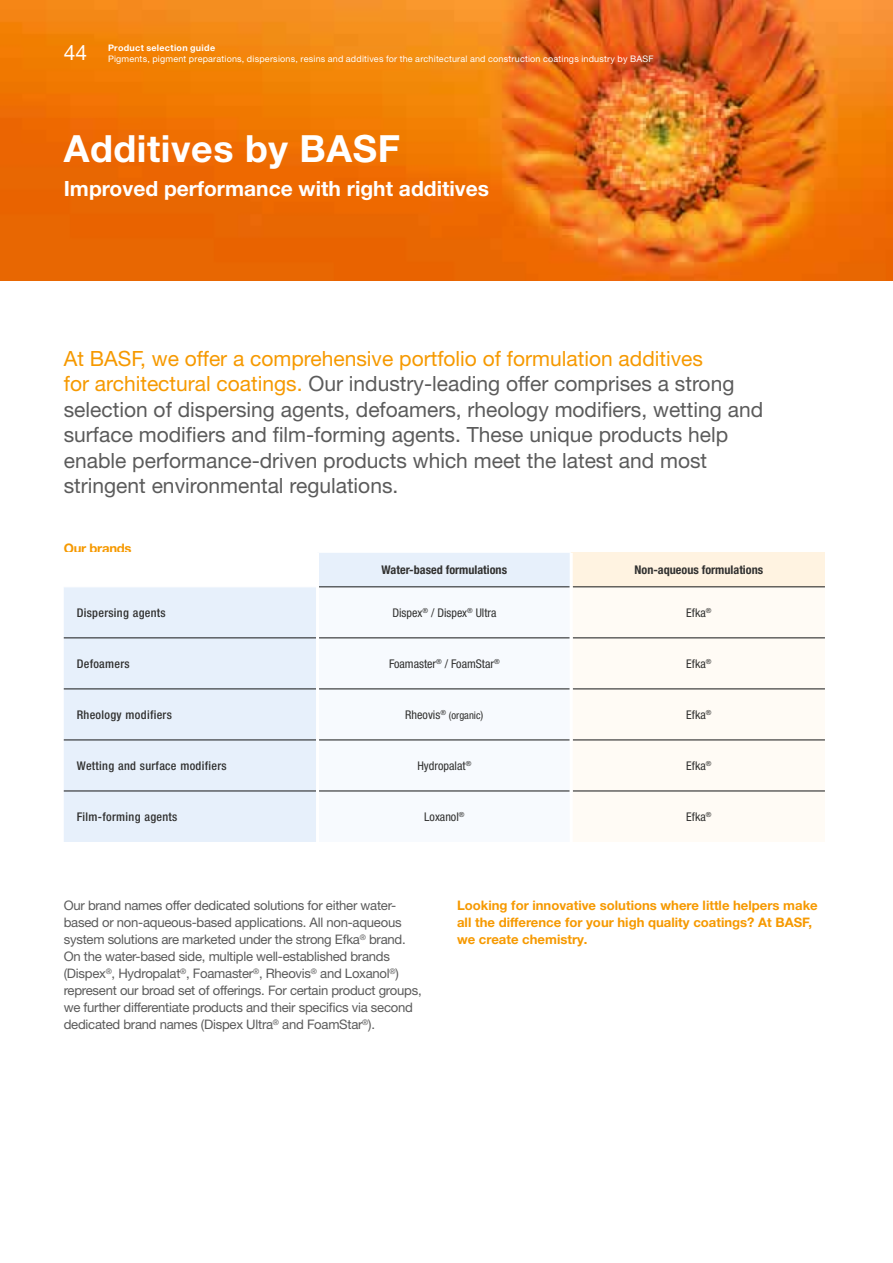
<style>
.page{position:relative;width:893px;height:1263px;background:#fff}
.page>*{position:absolute;margin:0;border:0;box-sizing:border-box;transform-origin:0 0}
.t1{font:700 37.5px "Helvetica Neue LT Pro";letter-spacing:.015em;color:#fff}
.t2{font:21px/25.5px "Helvetica Neue LT Pro";color:#5b5b5b}
.t3{font:700 21px "Helvetica Neue LT Pro";color:#fff}
.t4{font:21px "Helvetica Neue LT Pro";color:#fff}
.t5{font:13.2px/17px "Helvetica Neue LT Pro";letter-spacing:-.02em;color:#5b5b5b}
.t6{font:700 13.2px/17px "Helvetica Neue LT Pro";color:#f69901}
.t7{font:700 13.2px "Helvetica Neue LT Pro";letter-spacing:-.02em;color:#f69901}
.t8{font:500 condensed 12px "Helvetica Neue LT Pro";letter-spacing:.025em;color:#313130}
.t9{font:condensed 12px "Helvetica Neue LT Pro";color:#313130}
.t10{font:700 condensed 12px "Helvetica Neue LT Pro";color:#313130}
.t11{font:condensed 10.5px "Helvetica Neue LT Pro";color:#313130}
.t12{font:9px "Helvetica Neue LT Pro";letter-spacing:.02em;color:#fff}
.t13{font:700 9px "Helvetica Neue LT Pro";letter-spacing:.03em;color:#fff}
.s1{color:#f69901}
.s2{font-size:12px}
.s3{font-size:11.55px}
</style>
<div class="page">
<img style="left:0;top:0;width:893px;height:281px">
<svg style="left:64px;top:553px;width:506px;height:289px;background:#e7eff9"></svg>
<div style="left:571px;top:553px;width:254px;height:34px;background:#fff3e1"></div>
<svg style="left:319px;top:588px;width:251px;height:254px"></svg>
<div style="left:573px;top:637px;width:252px;height:154px;background:#fffbf5"></div>
<hr style="left:64px;top:638px;width:252px;height:1px;background:#151616">
<hr style="left:319px;top:638px;width:251px;height:1px;background:#151616">
<hr style="left:573px;top:638px;width:252px;height:1px;background:#151616">
<hr style="left:64px;top:689px;width:252px;height:1px;background:#151616">
<hr style="left:319px;top:689px;width:251px;height:1px;background:#151616">
<hr style="left:573px;top:689px;width:252px;height:1px;background:#151616">
<hr style="left:64px;top:740px;width:252px;height:1px;background:#151616">
<hr style="left:319px;top:740px;width:251px;height:1px;background:#151616">
<hr style="left:573px;top:740px;width:252px;height:1px;background:#151616">
<hr style="left:64px;top:791px;width:252px;height:1px;background:#151616">
<hr style="left:319px;top:791px;width:251px;height:1px;background:#151616">
<hr style="left:573px;top:791px;width:252px;height:1px;background:#151616">
<hr style="left:316px;top:587px;width:3px;height:51px;background:#fff">
<hr style="left:316px;top:638px;width:3px;height:51px;background:#fff">
<hr style="left:316px;top:689px;width:3px;height:51px;background:#fff">
<hr style="left:316px;top:740px;width:3px;height:51px;background:#fff">
<hr style="left:316px;top:791px;width:3px;height:51px;background:#fff">
<hr style="left:316px;top:553px;width:3px;height:34px;background:#fff">
<hr style="left:319px;top:587px;width:251px;height:1px;background:#151616">
<hr style="left:573px;top:587px;width:252px;height:1px;background:#151616">
<hr style="left:570px;top:553px;width:3px;height:34px;background:#fff">
<hr style="left:64px;top:587px;width:252px;height:1px;background:#fff">
<h2 class="t4" style="left:64px;top:45px;width:25px">44</h2>
<p class="t13" style="left:108px;top:45px;width:109px">Product selection guide</p>
<p class="t12" style="left:108px;top:55px;width:547px">Pigments, pigment preparations, dispersions, resins and additives for the architectural and construction coatings industry by BASF</p>
<h1 class="t1" style="left:64px;top:135px;width:338px">Additives by BASF</h1>
<h2 class="t3" style="left:64px;top:181px;width:427px">Improved performance with right additives</h2>
<p class="t2" style="left:64px;top:348px;width:701px"><span class="s1">At BASF, we offer a comprehensive portfolio of formulation additives<br>for architectural coatings.</span> Our industry-leading offer comprises a strong selection of dispersing agents, defoamers, rheology modifiers, wetting and surface modifiers and film-forming agents. These unique products help enable performance-driven products which meet the latest and most stringent environmental regulations.</p>
<p class="t7" style="left:64px;top:543px;width:69px">Our brands</p>
<p class="t10" style="left:382px;top:563px;width:127px">Water-based formulations</p>
<p class="t10" style="left:634px;top:563px;width:130px">Non-aqueous formulations</p>
<p class="t8" style="left:77px;top:608px;width:91px">Dispersing agents</p>
<p class="t9" style="left:392px;top:608px;width:105px">Dispex<sup>®</sup> / Dispex<sup>®</sup> Ultra</p>
<p class="t9" style="left:686px;top:608px;width:27px">Efka<sup>®</sup></p>
<p class="t8" style="left:77px;top:659px;width:55px">Defoamers</p>
<p class="t9" style="left:389px;top:659px;width:112px">Foamaster<sup>®</sup> / FoamStar<sup>®</sup></p>
<p class="t9" style="left:686px;top:659px;width:27px">Efka<sup>®</sup></p>
<p class="t8" style="left:77px;top:710px;width:97px">Rheology modifiers</p>
<p class="t11" style="left:405px;top:711px;width:80px"><span class="s2">Rheovis</span><sup>®</sup> (organic<span class="s3">)</span></p>
<p class="t9" style="left:686px;top:710px;width:27px">Efka<sup>®</sup></p>
<p class="t8" style="left:77px;top:761px;width:152px">Wetting and surface modifiers</p>
<p class="t9" style="left:417px;top:761px;width:55px">Hydropalat<sup>®</sup></p>
<p class="t9" style="left:686px;top:761px;width:27px">Efka<sup>®</sup></p>
<p class="t8" style="left:77px;top:812px;width:102px">Film-forming agents</p>
<p class="t9" style="left:424px;top:812px;width:42px">Loxanol<sup>®</sup></p>
<p class="t9" style="left:686px;top:812px;width:27px">Efka<sup>®</sup></p>
<p class="t5" style="left:64px;top:898px;width:359px">Our brand names offer dedicated solutions for either water&shy;based or non-aqueous-based applications. All non-aqueous system solutions are marketed under the strong Efka<sup>®</sup> brand.<br>On the water-based side, multiple well-established brands (Dispex<sup>®</sup>, Hydropalat<sup>®</sup>, Foamaster<sup>®</sup>, Rheovis<sup>®</sup> and Loxanol<sup>®</sup>) represent our broad set of offerings. For certain product groups, we further differentiate products and their specifics via second dedicated brand names (Dispex Ultra<sup>®</sup> and FoamStar<sup>®</sup>).</p>
<p class="t6" style="left:457px;top:898px;width:362px">Looking for innovative solutions where little helpers make all the difference for your high quality coatings? At BASF, we create chemistry.</p>
</div>
